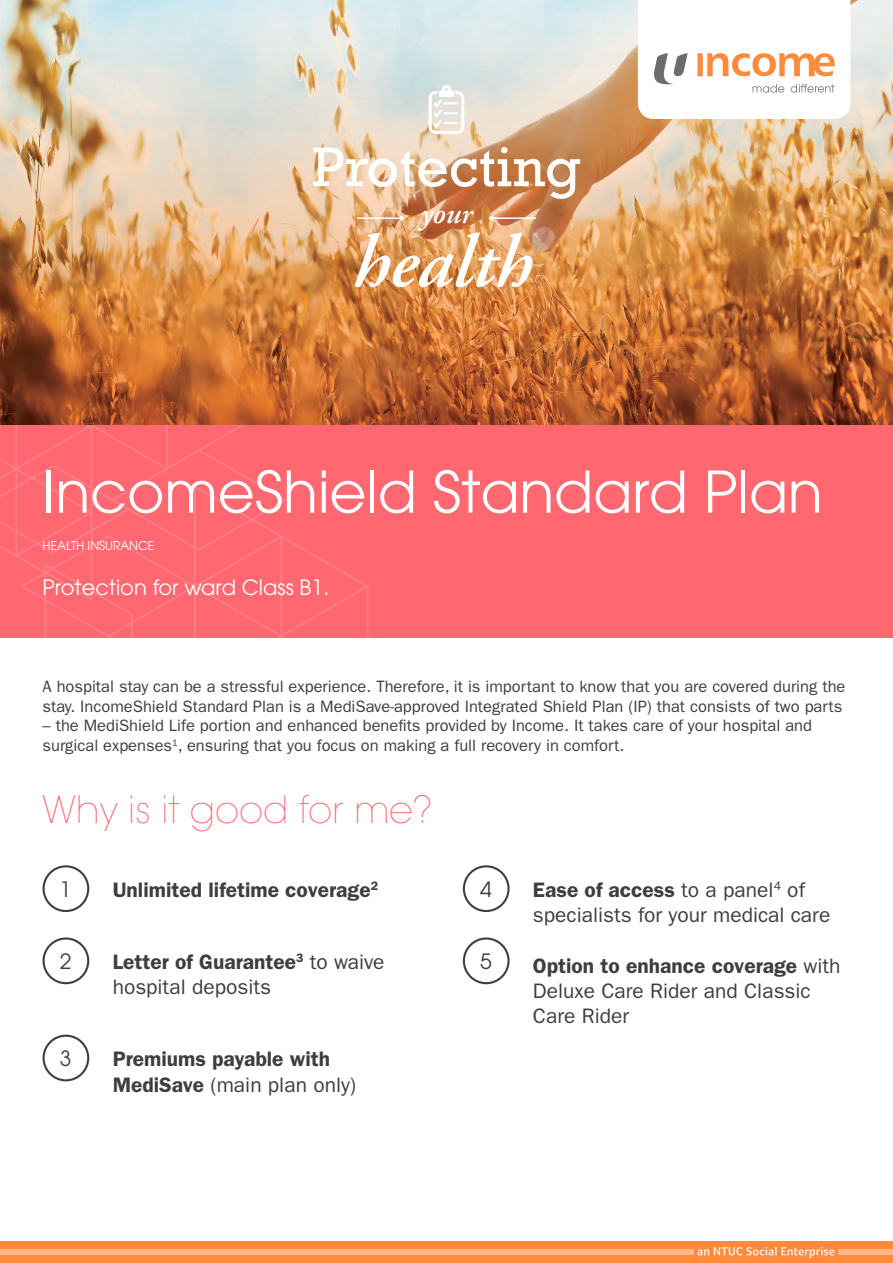
<style>
.page{position:relative;width:893px;height:1263px;background:#fff}
.page>*{position:absolute;margin:0;border:0;box-sizing:border-box;transform-origin:0 0}
.t1{font:italic 600 75px "Adobe Garamond";color:#fff}
.t2{font:57px "Avant Garde";color:#fff}
.t3{font:57px "Rockwell";color:#fff}
.t4{font:200 37.5px "Avant Garde";color:#ff6771}
.t5{font:italic 600 30px "Adobe Garamond";color:#fff}
.t6{font:21px/25.2px "ITC Franklin Gothic Std";color:#3e3e3f}
.t7{font:600 21px/25.2px "ITC Franklin Gothic Std";color:#3e3e3f}
.t8{font:21px "Avant Garde";color:#fff}
.t9{font:21px "Avant Garde";color:#3e3e3f}
.t10{font:16.5px/19.8px "ITC Franklin Gothic Std";color:#3e3e3f}
.t11{font:12px "Avant Garde";color:#fff}
.s1{font-weight:600}
.s2{font-weight:400}
</style>
<div class="page">
<div style="left:0;top:1242px;width:893px;height:21px;background:#ff893d"></div>
<img style="left:0;top:0;width:893px;height:425px">
<div style="left:0;top:425px;width:893px;height:213px;background:#ff6771"></div>
<svg style="left:0;top:425px;width:369px;height:213px"></svg>
<div style="left:43px;top:865px;width:46px;height:47px;border:2px solid #3e3e3f;border-radius:50%"></div>
<div style="left:463px;top:865px;width:47px;height:47px;border:2px solid #3e3e3f;border-radius:50%"></div>
<div style="left:463px;top:937px;width:47px;height:47px;border:2px solid #3e3e3f;border-radius:50%"></div>
<div style="left:43px;top:937px;width:46px;height:47px;border:2px solid #3e3e3f;border-radius:50%"></div>
<div style="left:43px;top:1035px;width:46px;height:46px;border:2px solid #3e3e3f;border-radius:50%"></div>
<svg style="left:429px;top:85px;width:35px;height:49px"></svg>
<hr style="left:491px;top:217px;width:45px;height:2px;background:#fff">
<svg style="left:489px;top:216px;width:5px;height:4px"></svg>
<hr style="left:357px;top:217px;width:45px;height:2px;background:#fff">
<svg style="left:399px;top:216px;width:5px;height:4px"></svg>
<svg style="left:638px;top:0;width:212px;height:119px"></svg>
<svg style="left:697px;top:1247px;width:138px;height:11px"></svg>
<div style="left:0;top:1249px;width:693px;height:6px;background:#ffb789"></div>
<div style="left:839px;top:1249px;width:54px;height:6px;background:#ffb789"></div>
<h2 class="t3" style="left:312px;top:134px;width:270px">Protecting</h2>
<h3 class="t5" style="left:421px;top:197px;width:53px">your</h3>
<h1 class="t1" style="left:353px;top:221px;width:181px">health</h1>
<h2 class="t2" style="left:43px;top:458px;width:782px">IncomeShield Standard Plan</h2>
<p class="t11" style="left:43px;top:539px;width:113px">HEALTH INSURANCE</p>
<p class="t8" style="left:43px;top:575px;width:288px">Protection for ward Class B1.</p>
<p class="t10" style="left:43px;top:676px;width:804px">A hospital stay can be a stressful experience. Therefore, it is important to know that you are covered during the stay. IncomeShield Standard Plan is a MediSave-approved Integrated Shield Plan (IP) that consists of two parts</p>
<p class="t10" style="left:43px;top:716px;width:771px">– the MediShield Life portion and enhanced benefits provided by Income. It takes care of your hospital and surgical expenses<sup>1</sup>, ensuring that you focus on making a full recovery in comfort.</p>
<h3 class="t4" style="left:43px;top:787px;width:392px">Why is it good for me?</h3>
<p class="t9" style="left:60px;top:877px;width:13px">1</p>
<p class="t9" style="left:480px;top:877px;width:13px">4</p>
<p class="t7" style="left:113px;top:877px;width:267px">Unlimited lifetime coverage<sup>2</sup></p>
<p class="t9" style="left:60px;top:949px;width:13px">2</p>
<p class="t9" style="left:480px;top:949px;width:13px">5</p>
<p class="t6" style="left:113px;top:949px;width:273px"><span class="s1">Letter of Guarantee</span><sup>3</sup> to waive hospital deposits</p>
<p class="t9" style="left:60px;top:1046px;width:13px">3</p>
<p class="t7" style="left:113px;top:1046px;width:245px">Premiums payable with<br>MediSave <span class="s2">(main plan only)</span></p>
<p class="t6" style="left:533px;top:877px;width:299px"><span class="s1">Ease of access</span> to a panel<sup>4</sup> of specialists for your medical care</p>
<p class="t6" style="left:533px;top:953px;width:309px"><span class="s1">Option to enhance coverage</span> with<br>Deluxe Care Rider and Classic<br>Care Rider</p>
</div>
